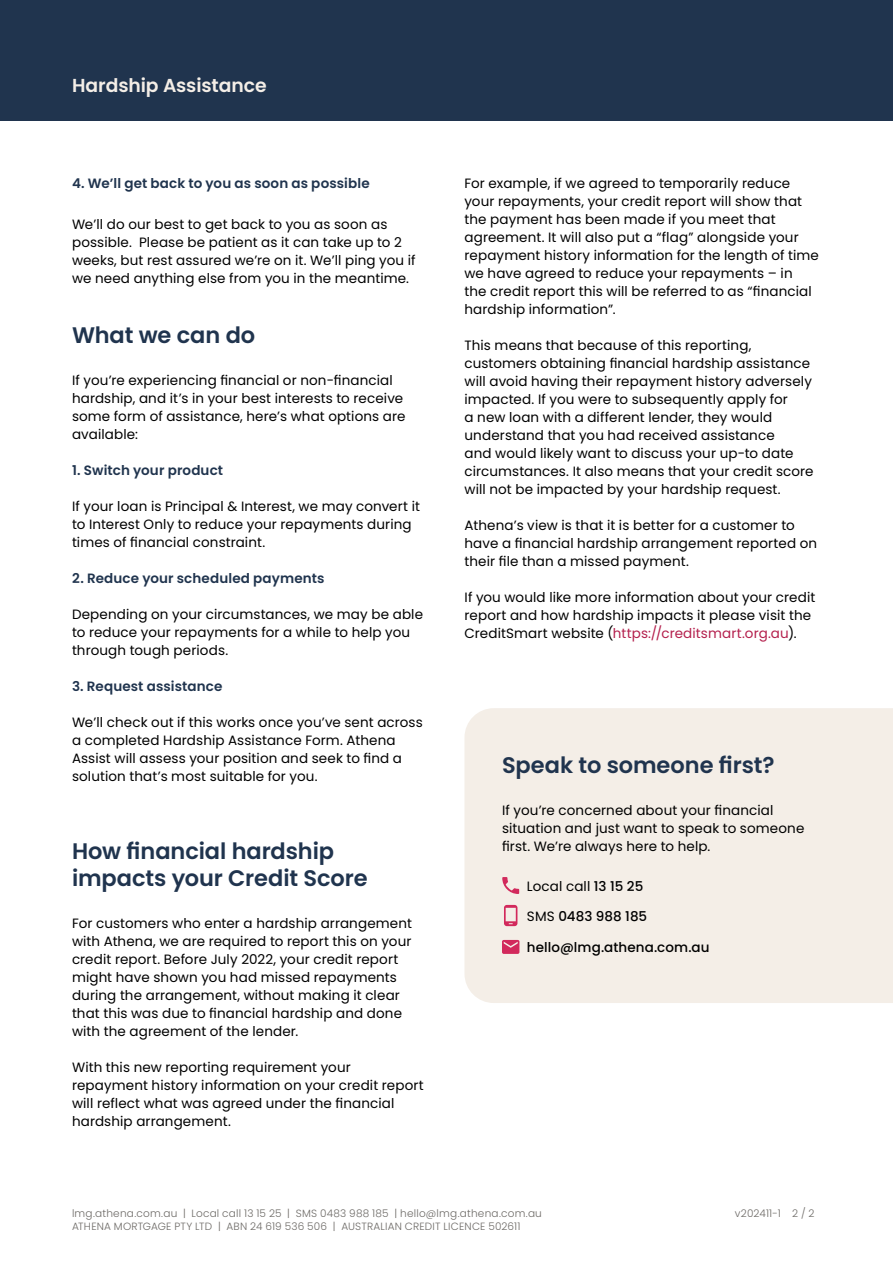
<style>
.page{position:relative;width:893px;height:1263px;background:#fff}
.page>*{position:absolute;margin:0;border:0;box-sizing:border-box;transform-origin:0 0}
.t1{font:600 22.5px/27px "Poppins";letter-spacing:-.005em;color:#20344e}
.t2{font:600 18.75px "Poppins";letter-spacing:-.005em;color:#f4eee7}
.t3{font:13.5px/18px "Poppins";letter-spacing:.01em;color:#000}
.t4{font:600 13.5px "Poppins";letter-spacing:.01em;color:#20344e}
.t5{font:500 13.5px "Poppins";letter-spacing:.005em;color:#000}
.t6{font:300 10.5px/12.6px "Poppins";letter-spacing:.02em;color:#6d6a66}
.s1{color:#b4204d}
.s2{font-weight:500}
.s3{font-weight:400}
</style>
<div class="page">
<div style="left:0;top:0;width:893px;height:120px;background:#20344e"></div>
<div style="left:464px;top:708px;width:429px;height:295px;background:#f4eee7"></div>
<svg style="left:502px;top:877px;width:17px;height:17px"></svg>
<svg style="left:504px;top:905px;width:13px;height:21px"></svg>
<svg style="left:502px;top:940px;width:17px;height:14px"></svg>
<h2 class="t2" style="left:72px;top:75px;width:196px">Hardship Assistance</h2>
<p class="t4" style="left:72px;top:176px;width:299px">4. We’ll get back to you as soon as possible</p>
<p class="t3" style="left:72px;top:215px;width:345px">We’ll do our best to get back to you as soon as possible. Please be patient as it can take up to 2 weeks, but rest assured we’re on it. We’ll ping you if we need anything else from you in the meantime.</p>
<h1 class="t1" style="left:72px;top:321px;width:185px">What we can do</h1>
<p class="t3" style="left:72px;top:371px;width:335px">If you’re experiencing financial or non-financial hardship, and it’s in your best interests to receive some form of assistance, here’s what options are available:</p>
<p class="t4" style="left:72px;top:462px;width:153px">1. Switch your product</p>
<p class="t3" style="left:72px;top:497px;width:350px">If your loan is Principal &amp; Interest, we may convert it to Interest Only to reduce your repayments during times of financial constraint.</p>
<p class="t4" style="left:72px;top:570px;width:254px">2. Reduce your scheduled payments</p>
<p class="t3" style="left:72px;top:605px;width:353px">Depending on your circumstances, we may be able to reduce your repayments for a while to help you through tough periods.</p>
<p class="t4" style="left:72px;top:678px;width:152px">3. Request assistance</p>
<p class="t3" style="left:72px;top:713px;width:352px">We’ll check out if this works once you’ve sent across a completed Hardship Assistance Form. Athena Assist will assess your position and seek to find a solution that’s most suitable for you.</p>
<h1 class="t1" style="left:72px;top:837px;width:297px">How financial hardship impacts your Credit Score</h1>
<p class="t3" style="left:72px;top:914px;width:341px">For customers who enter a hardship arrangement with Athena, we are required to report this on your credit report. Before July 2022, your credit report might have shown you had missed repayments during the arrangement, without making it clear that this was due to financial hardship and done with the agreement of the lender.</p>
<p class="t3" style="left:72px;top:1058px;width:353px">With this new reporting requirement your repayment history information on your credit report will reflect what was agreed under the financial hardship arrangement.</p>
<p class="t3" style="left:464px;top:174px;width:356px">For example, if we agreed to temporarily reduce your repayments, your credit report will show that the payment has been made if you meet that agreement. It will also put a “flag” alongside your repayment history information for the length of time we have agreed to reduce your repayments – in<br>the credit report this will be referred to as “financial hardship information”.</p>
<p class="t3" style="left:464px;top:336px;width:351px">This means that because of this reporting, customers obtaining financial hardship assistance will avoid having their repayment history adversely impacted. If you were to subsequently apply for<br>a new loan with a different lender, they would understand that you had received assistance<br>and would likely want to discuss your up-to date circumstances. It also means that your credit score will not be impacted by your hardship request.</p>
<p class="t3" style="left:464px;top:516px;width:354px">Athena’s view is that it is better for a customer to have a financial hardship arrangement reported on their file than a missed payment.</p>
<p class="t3" style="left:464px;top:588px;width:352px">If you would like more information about your credit report and how hardship impacts it please visit the<br>CreditSmart website (<span class="s1">https://creditsmart.org.au</span>).</p>
<h1 class="t1" style="left:502px;top:751px;width:274px">Speak to someone first?</h1>
<p class="t3" style="left:502px;top:801px;width:304px">If you’re concerned about your financial situation and just want to speak to someone first. We’re always here to help.</p>
<p class="t3" style="left:527px;top:877px;width:118px">Local call <span class="s2">13 15 25</span></p>
<p class="t5" style="left:527px;top:908px;width:122px"><span class="s3">SMS</span> 0483 988 185</p>
<p class="t5" style="left:527px;top:939px;width:184px">hello@lmg.athena.com.au</p>
<p class="t6" style="left:72px;top:1207px;width:471px">lmg.athena.com.au | Local call 13 15 25 | SMS 0483 988 185 | hello@lmg.athena.com.au<br>ATHENA MORTGAGE PTY LTD | ABN 24 619 536 506 | AUSTRALIAN CREDIT LICENCE 502611</p>
<p class="t6" style="left:735px;top:1207px;width:81px">v202411-1 2 / 2</p>
</div>
